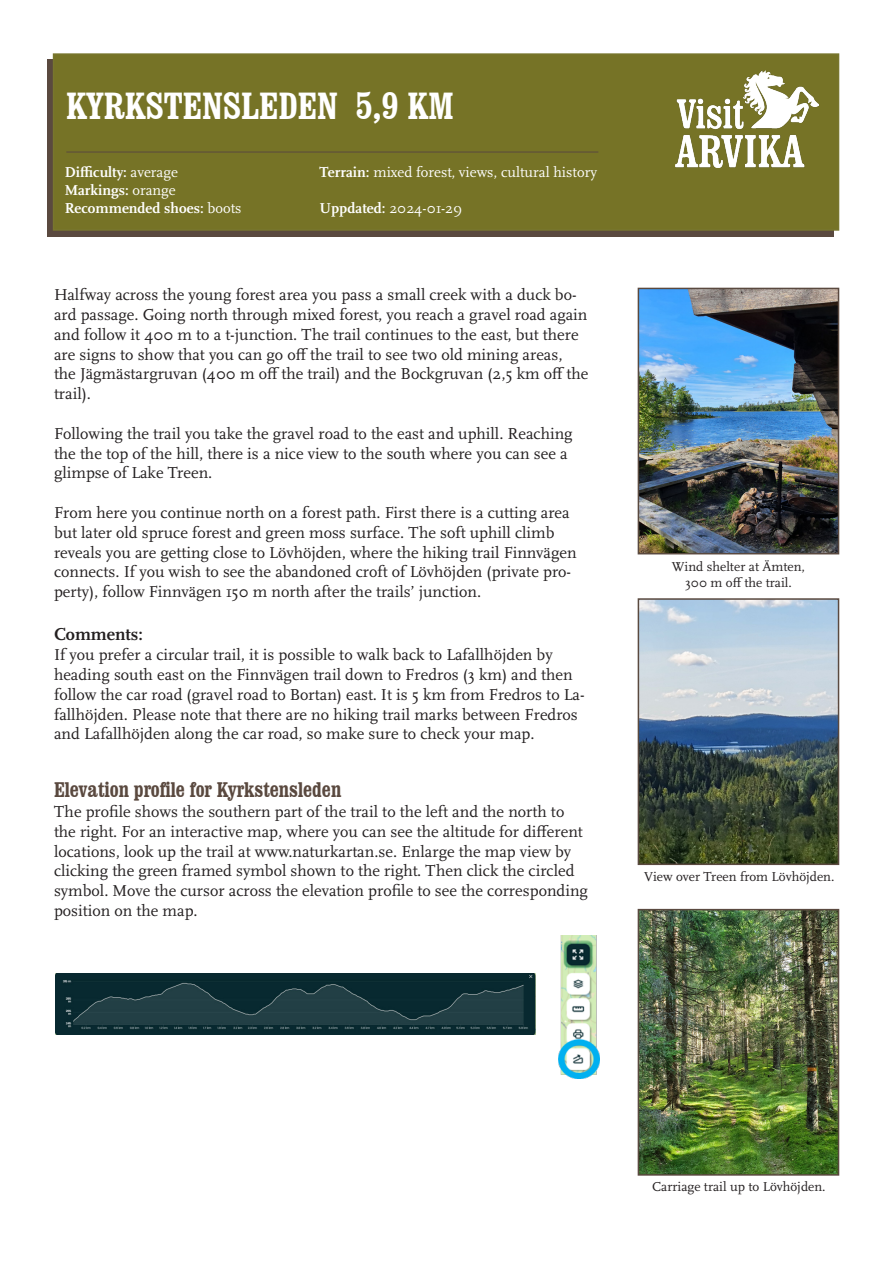
<style>
.page{position:relative;width:893px;height:1263px;background:#fff}
.page>*{position:absolute;margin:0;border:0;box-sizing:border-box;transform-origin:0 0}
.t1{font:700 condensed 37.5px "Clarendon BT";color:#fff}
.t2{font:700 condensed 21px "Clarendon BT";color:#5a493f}
.t3{font:700 18px "Scala Pro";color:#231f20}
.t4{font:16.5px/19.8px "Scala Pro";color:#231f20}
.t5{font:700 15px "Scala Pro";color:#fff}
.t6{font:15px "Scala Pro";color:#fff}
.t7{font:13.5px "Scala Pro";color:#231f20}
.s1{font-weight:400}
.s2{font-weight:700}
</style>
<div class="page">
<img style="left:55px;top:973px;width:481px;height:61px">
<img style="left:559px;top:935px;width:41px;height:143px">
<div style="left:48px;top:60px;width:786px;height:177px;background:#5a493f"></div>
<div style="left:54px;top:54px;width:784px;height:176px;background:#767326"></div>
<div style="left:53px;top:53px;width:786px;height:178px;border:2px solid #78762e"></div>
<hr style="left:66px;top:152px;width:532px;height:1px;background:#5a493f">
<img style="left:676px;top:70px;width:142px;height:97px">
<img style="left:641px;top:291px;width:195px;height:260px">
<div style="left:638px;top:288px;width:201px;height:266px;border:2px solid #5a493f"></div>
<img style="left:641px;top:601px;width:195px;height:261px">
<div style="left:638px;top:598px;width:201px;height:267px;border:2px solid #5a493f"></div>
<img style="left:641px;top:912px;width:195px;height:261px">
<div style="left:638px;top:909px;width:201px;height:267px;border:2px solid #5a493f"></div>
<p class="t1" style="left:66px;top:83px;width:389px">KYRKSTENSLEDEN 5,9 KM</p>
<p class="t5" style="left:65px;top:163px;width:115px">Difficulty: <span class="s1">average</span></p>
<p class="t5" style="left:65px;top:181px;width:112px">Markings: <span class="s1">orange</span></p>
<p class="t5" style="left:65px;top:199px;width:178px">Recommended shoes: <span class="s1">boots</span></p>
<p class="t6" style="left:319px;top:163px;width:279px"><span class="s2">Terrain:</span> mixed forest, views, cultural history</p>
<p class="t6" style="left:319px;top:199px;width:144px"><span class="s2">Uppdated:</span> 2024-01-29</p>
<p class="t5" style="left:316px;top:165px;width:58px">Natur: <span class="s1">xx</span></p>
<p class="t5" style="left:316px;top:201px;width:150px">Uppdaterad: <span class="s1">2023-12-12</span></p>
<p class="t4" style="left:54px;top:285px;width:536px">Halfway across the young forest area you pass a small creek with a duck bo&shy;ard passage. Going north through mixed forest, you reach a gravel road again and follow it 400 m to a t-junction. The trail continues to the east, but there are signs to show that you can go off the trail to see two old mining areas, the Jägmästargruvan (400 m off the trail) and the Bockgruvan (2,5 km off the trail).</p>
<p class="t4" style="left:54px;top:424px;width:520px">Following the trail you take the gravel road to the east and uphill. Reaching the the top of the hill, there is a nice view to the south where you can see a glimpse of Lake Treen.</p>
<p class="t4" style="left:54px;top:503px;width:524px">From here you continue north on a forest path. First there is a cutting area but later old spruce forest and green moss surface. The soft uphill climb reveals you are getting close to Lövhöjden, where the hiking trail Finnvägen connects. If you wish to see the abandoned croft of Lövhöjden (private pro&shy;perty), follow Finnvägen 150 m north after the trails’ junction.</p>
<p class="t3" style="left:54px;top:624px;width:91px">Comments:</p>
<p class="t4" style="left:54px;top:645px;width:532px">If you prefer a circular trail, it is possible to walk back to Lafallhöjden by heading south east on the Finnvägen trail down to Fredros (3 km) and then follow the car road (gravel road to Bortan) east. It is 5 km from Fredros to La&shy;fallhöjden. Please note that there are no hiking trail marks between Fredros and Lafallhöjden along the car road, so make sure to check your map.</p>
<p class="t2" style="left:54px;top:777px;width:289px">Elevation profile for Kyrkstensleden</p>
<p class="t4" style="left:54px;top:802px;width:535px">The profile shows the southern part of the trail to the left and the north to the right. For an interactive map, where you can see the altitude for different locations, look up the trail at www.naturkartan.se. Enlarge the map view by clicking the green framed symbol shown to the right. Then click the circled symbol. Move the cursor across the elevation profile to see the corresponding position on the map.</p>
<p class="t7" style="left:672px;top:559px;width:135px">Wind shelter at Ämten,</p>
<p class="t7" style="left:685px;top:575px;width:108px">300 m off the trail.</p>
<p class="t7" style="left:644px;top:869px;width:192px">View over Treen from Lövhöjden.</p>
<p class="t7" style="left:652px;top:1179px;width:175px">Carriage trail up to Lövhöjden.</p>
</div>
